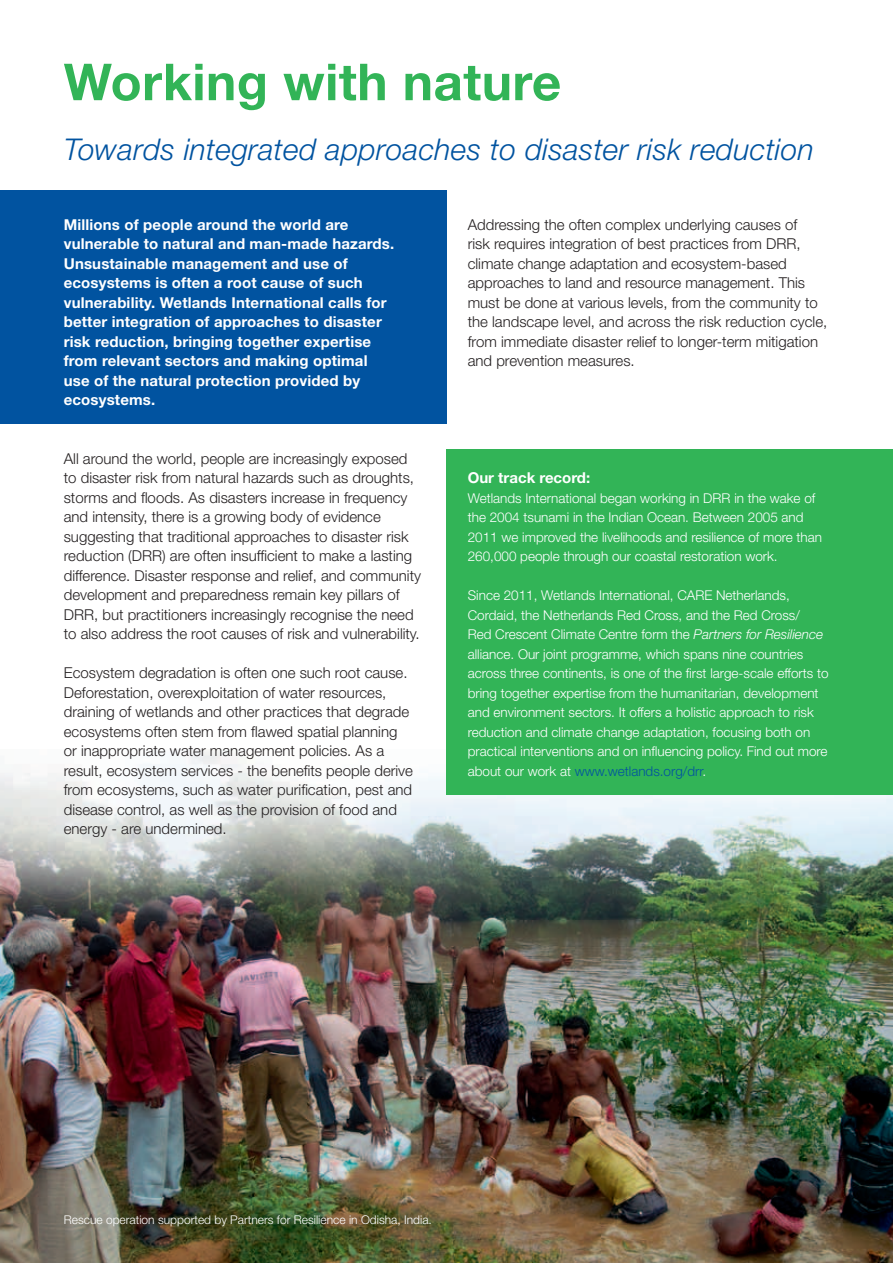
<style>
.page{position:relative;width:893px;height:1263px;background:#fff}
.page>*{position:absolute;margin:0;border:0;box-sizing:border-box;transform-origin:0 0}
.t1{font:700 51px "Helvetica Neue LT Std";letter-spacing:.01em;color:#32b457}
.t2{font:italic 300 30px "Helvetica Neue LT Std";letter-spacing:.01em;color:#0153a0}
.t3{font:300 15px/19.5px "Helvetica Neue LT Std";color:#231f20}
.t4{font:700 15px/19.5px "Helvetica Neue LT Std";letter-spacing:.01em;color:#fff}
.t5{font:300 13.5px/19.5px "Helvetica Neue LT Std";color:#fff}
.t6{font:300 12px "Helvetica Neue LT Std";color:#fff}
.s1{font-style:italic}
.s2{color:#0153a0}
</style>
<div class="page">
<img style="left:0;top:749px;width:893px;height:514px">
<div style="left:0;top:190px;width:446px;height:234px;background:#0153a0"></div>
<div style="left:446px;top:449px;width:447px;height:346px;background:#32b457"></div>
<h1 class="t1" style="left:64px;top:50px;width:499px">Working with nature</h1>
<h2 class="t2" style="left:64px;top:132px;width:752px">Towards integrated approaches to disaster risk reduction</h2>
<p class="t4" style="left:64px;top:214px;width:332px">Millions of people around the world are vulnerable to natural and man-made hazards.<br>Unsustainable management and use of ecosystems is often a root cause of such vulnerability. Wetlands International calls for better integration of approaches to disaster risk reduction, bringing together expertise from relevant sectors and making optimal use of the natural protection provided by ecosystems.</p>
<p class="t3" style="left:64px;top:448px;width:359px">All around the world, people are increasingly exposed to disaster risk from natural hazards such as droughts, storms and floods. As disasters increase in frequency and intensity, there is a growing body of evidence suggesting that traditional approaches to disaster risk reduction (DRR) are often insufficient to make a lasting difference. Disaster response and relief, and community development and preparedness remain key pillars of DRR, but practitioners increasingly recognise the need to also address the root causes of risk and vulnerability.</p>
<p class="t3" style="left:64px;top:663px;width:351px">Ecosystem degradation is often one such root cause.<br>Deforestation, overexploitation of water resources, draining of wetlands and other practices that degrade ecosystems often stem from flawed spatial planning or inappropriate water management policies. As a result, ecosystem services - the benefits people derive from ecosystems, such as water purification, pest and disease control, as well as the provision of food and energy - are undermined.</p>
<p class="t3" style="left:468px;top:214px;width:361px">Addressing the often complex underlying causes of<br>risk requires integration of best practices from DRR, climate change adaptation and ecosystem-based approaches to land and resource management. This must be done at various levels, from the community to the landscape level, and across the risk reduction cycle, from immediate disaster relief to longer-term mitigation and prevention measures.</p>
<p class="t4" style="left:468px;top:468px;width:124px">Our track record:</p>
<p class="t5" style="left:468px;top:488px;width:356px">Wetlands International began working in DRR in the wake of the 2004 tsunami in the Indian Ocean. Between 2005 and 2011 we improved the livelihoods and resilience of more than 260,000 people through our coastal restoration work.</p>
<p class="t5" style="left:468px;top:585px;width:362px">Since 2011, Wetlands International, CARE Netherlands, Cordaid, the Netherlands Red Cross, and the Red Cross/<br>Red Crescent Climate Centre form the <span class="s1">Partners for Resilience </span>alliance. Our joint programme, which spans nine countries across three continents, is one of the first large-scale efforts to bring together expertise from the humanitarian, development and environment sectors. It offers a holistic approach to risk reduction and climate change adaptation, focusing both on practical interventions and on influencing policy. Find out more about our work at <span class="s2">www.wetlands.org/drr</span>.</p>
<p class="t6" style="left:64px;top:1212px;width:370px">Rescue operation supported by Partners for Resilience in Odisha, India.</p>
</div>
